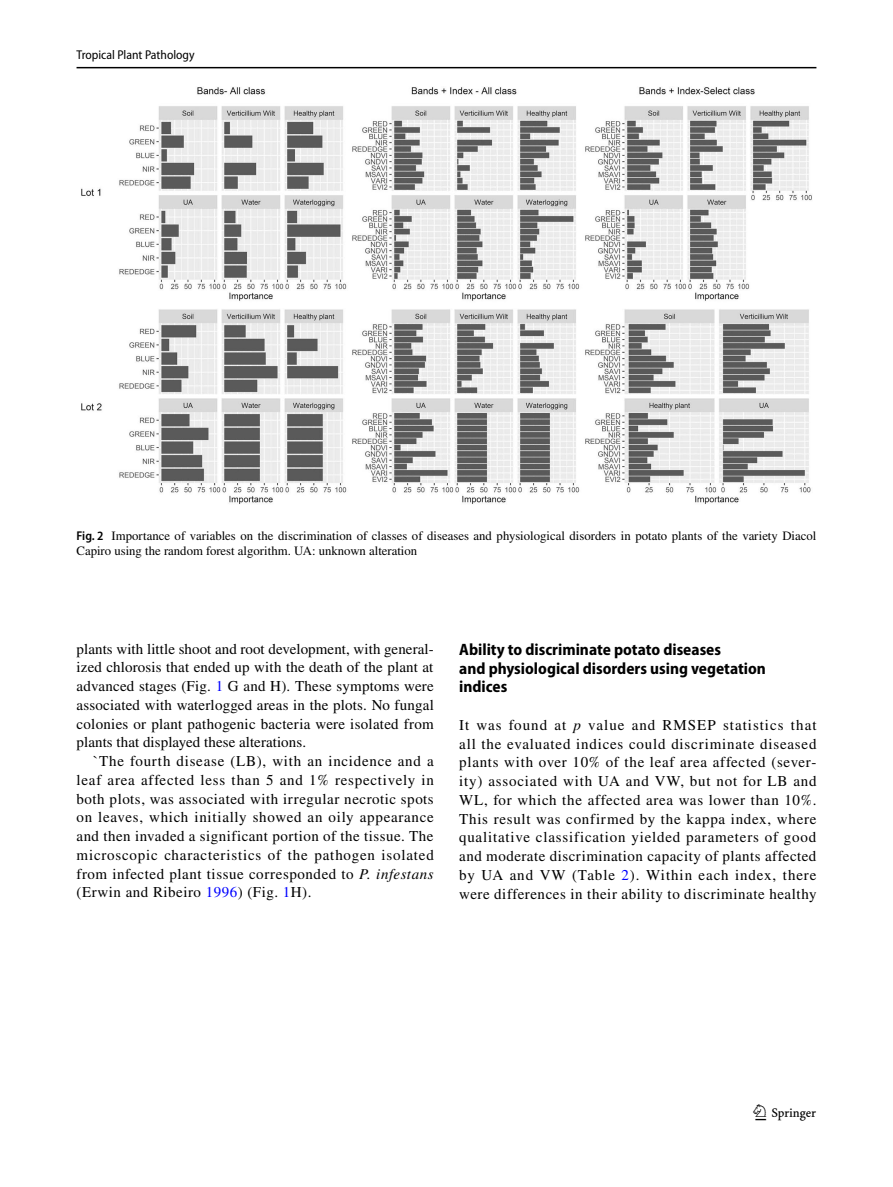
<style>
.page{position:relative;width:893px;height:1187px;background:#fff}
.page>*{position:absolute;margin:0;border:0;box-sizing:border-box;transform-origin:0 0}
.t1{font:22.5px "Springnew Regular 3";color:#000}
.t2{font:700 semi-condensed 16.5px/18.8px "Myriad Pro";color:#000}
.t3{font:15px/18.8px "STIX";letter-spacing:.035em;color:#000;text-align:justify}
.t4{font:12.75px/15px "STIX";color:#000}
.t5{font:semi-condensed 12.75px "Myriad Pro";color:#000}
.s1{font-family:"Myriad Pro";font-weight:600;font-stretch:semi-condensed}
.s2{color:#00f}
.s3{font-style:italic}
</style>
<div class="page">
<hr style="left:77px;top:67px;width:739px;height:1px;background:#000">
<img style="left:81px;top:87px;width:731px;height:417px">
<p class="t5" style="left:77px;top:48px;width:120px">Tropical Plant Pathology</p>
<p class="t4" style="left:77px;top:529px;width:741px"><span class="s1">Fig. 2</span> Importance of variables on the discrimination of classes of diseases and physiological disorders in potato plants of the variety Diacol<br>Capiro using the random forest algorithm. UA: unknown alteration</p>
<p class="t3" style="left:77px;top:640px;width:359px">plants with little shoot and root development, with general&shy;ized chlorosis that ended up with the death of the plant at advanced stages (Fig. <span class="s2">1</span> G and H). These symptoms were associated with waterlogged areas in the plots. No fungal colonies or plant pathogenic bacteria were isolated from plants that displayed these alterations.</p>
<p class="t3" style="left:77px;top:752px;width:359px;text-indent:17px">`The fourth disease (LB), with an incidence and a leaf area affected less than 5 and 1% respectively in both plots, was associated with irregular necrotic spots on leaves, which initially showed an oily appearance and then invaded a significant portion of the tissue. The microscopic characteristics of the pathogen isolated from infected plant tissue corresponded to <span class="s3">P. infestans </span>(Erwin and Ribeiro <span class="s2">1996</span>) (Fig. <span class="s2">1</span>H).</p>
<p class="t2" style="left:459px;top:640px;width:308px">Ability to discriminate potato diseases<br>and physiological disorders using vegetation indices</p>
<p class="t3" style="left:459px;top:716px;width:359px">It was found at <span class="s3">p</span> value and RMSEP statistics that all the evaluated indices could discriminate diseased plants with over 10% of the leaf area affected (sever&shy;ity) associated with UA and VW, but not for LB and WL, for which the affected area was lower than 10%.<br>This result was confirmed by the kappa index, where qualitative classification yielded parameters of good and moderate discrimination capacity of plants affected by UA and VW (Table <span class="s2">2</span>). Within each index, there were differences in their ability to discriminate healthy</p>
<h1 class="t1" style="left:755px;top:1104px;width:62px">1 3</h1>
</div>
